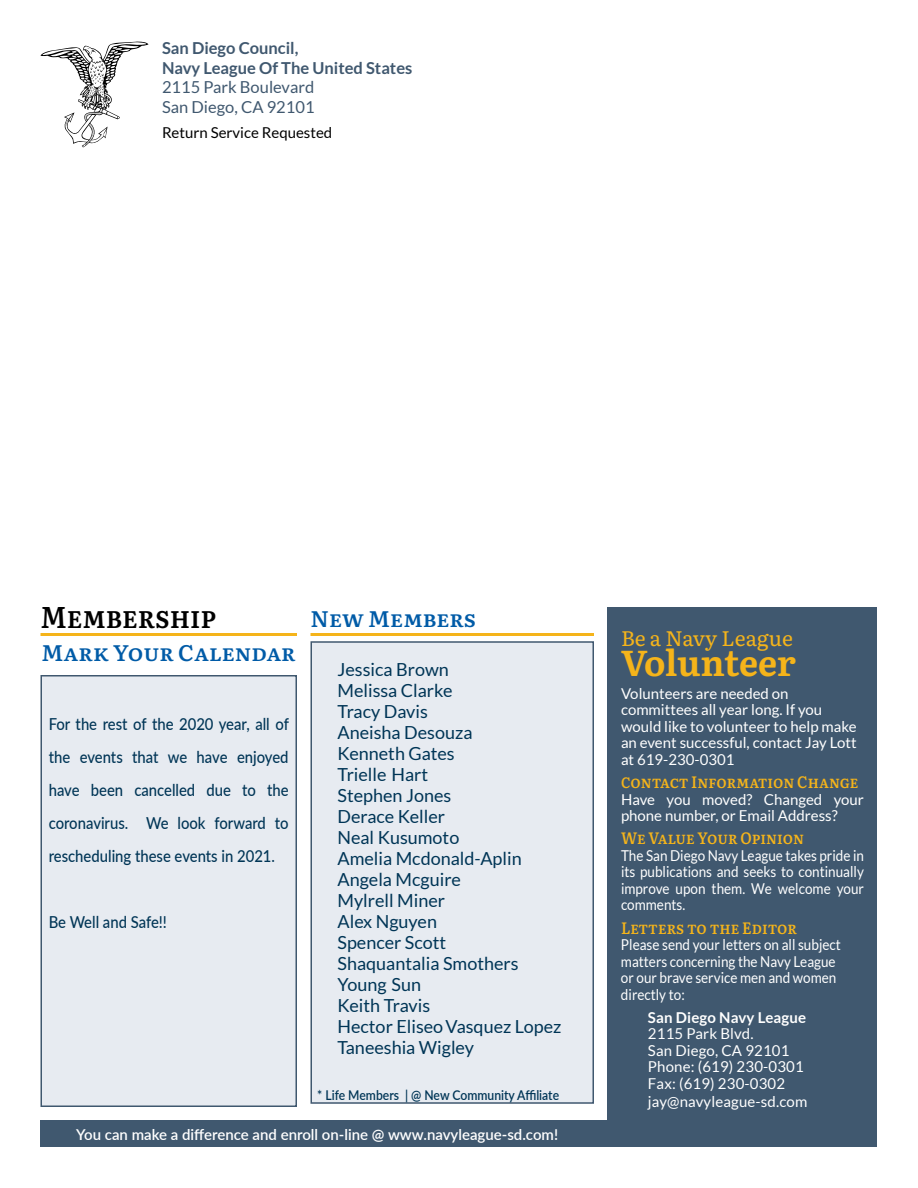
<style>
.page{position:relative;width:918px;height:1188px;background:#fff}
.page>*{position:absolute;margin:0;border:0;box-sizing:border-box;transform-origin:0 0}
.t1{font:700 36px "Literata";letter-spacing:-.005em;color:#f5b41a}
.t2{font:600 30px "Literata";color:#000;scale:.9 1}
.t3{font:600 22.5px "Literata";color:#005ba7}
.t4{font:21px "Literata";color:#f5b41a}
.t5{font:18px/21px "Lato";color:#003556}
.t6{font:500 16.5px/33px "Lato";color:#003556;text-align:justify;scale:.9 1}
.t7{font:600 16.5px "Literata";color:#f5b41a;scale:.9 1}
.t8{font:700 16.5px/19.8px "Lato";color:#40586f}
.t9{font:16.5px/19.8px "Lato";color:#40586f}
.t10{font:15px/16.5px "Lato";color:#fff}
.t11{font:15px/16.5px "Lato";color:#fff;text-align:justify;scale:.9 1}
.t12{font:600 15px "Lato";color:#fff}
.t13{font:15px "Lato";color:#000}
.t14{font:700 15px "Lato";letter-spacing:.01em;color:#fff}
.t15{font:600 13.5px "Lato";color:#003556;scale:.9 1}
.s1{font-size:15px}
</style>
<div class="page">
<div style="left:608px;top:608px;width:270px;height:512px;background:#40586f"></div>
<hr style="left:40px;top:633px;width:257px;height:3px;background:#f5b41a">
<div style="left:41px;top:676px;width:255px;height:430px;background:#e7ebf1"></div>
<div style="left:40px;top:675px;width:257px;height:432px;border:2px solid #40586f"></div>
<div style="left:310px;top:641px;width:284px;height:463px;background:#e7ebf1;border:2px solid #40586f"></div>
<div style="left:40px;top:1120px;width:838px;height:28px;background:#40586f"></div>
<hr style="left:310px;top:633px;width:284px;height:3px;background:#f5b41a">
<svg style="left:41px;top:42px;width:107px;height:105px"></svg>
<p class="t8" style="left:162px;top:38px;width:252px">San Diego Council,<br>Navy League Of The United States</p>
<p class="t9" style="left:162px;top:77px;width:154px">2115 Park Boulevard<br>San Diego, CA 92101</p>
<p class="t13" style="left:162px;top:124px;width:172px">Return Service Requested</p>
<h2 class="t2" style="left:40px;top:594px;width:197px">Membership</h2>
<h3 class="t3" style="left:41px;top:635px;width:256px">Mark Your Calendar</h3>
<p class="t6" style="left:49px;top:706px;width:268px">For the rest of the 2020 year, all of the events that we have enjoyed have been cancelled due to the coronavirus. We look forward to rescheduling these events in 2021.</p>
<p class="t6" style="left:49px;top:904px;width:133px">Be Well and Safe!!</p>
<h3 class="t3" style="left:310px;top:602px;width:167px">New Members</h3>
<p class="t5" style="left:338px;top:659px;width:226px">Jessica Brown<br>Melissa Clarke<br>Tracy Davis<br>Aneisha Desouza<br>Kenneth Gates<br>Trielle Hart<br>Stephen Jones<br>Derace Keller<br>Neal Kusumoto<br>Amelia Mcdonald-Aplin<br>Angela Mcguire<br>Mylrell Miner<br>Alex Nguyen<br>Spencer Scott<br>Shaquantalia Smothers<br>Young Sun<br>Keith Travis<br>Hector EliseoVasquez Lopez<br>Taneeshia Wigley</p>
<p class="t15" style="left:317px;top:1085px;width:270px">* Life Members | @ New Community Affiliate</p>
<p class="t12" style="left:76px;top:1124px;width:483px">You can make a difference and enroll on-line @ www.navyleague-sd.com!</p>
<h3 class="t4" style="left:621px;top:622px;width:174px">Be a Navy League</h3>
<h1 class="t1" style="left:621px;top:635px;width:177px">Volunteer</h1>
<p class="t10" style="left:621px;top:685px;width:237px">Volunteers are needed on committees all year long. If you would like to volunteer to help make an event successful, contact Jay Lott at 619-230-0301</p>
<p class="t7" style="left:621px;top:769px;width:265px"><span class="s1">C</span>ontact Information Change</p>
<p class="t10" style="left:621px;top:791px;width:245px">Have you moved? Changed your phone number, or Email Address?</p>
<p class="t7" style="left:621px;top:826px;width:205px">We Value Your Opinion</p>
<p class="t11" style="left:621px;top:847px;width:272px">The San Diego Navy League takes pride in its publications and seeks to continually improve upon them. We welcome your comments.</p>
<p class="t7" style="left:621px;top:915px;width:197px">Letters to the Editor</p>
<p class="t11" style="left:621px;top:936px;width:246px;text-align:left">Please send your letters on all subject matters concerning the Navy League or our brave service men and women directly to:</p>
<p class="t14" style="left:648px;top:1009px;width:160px">San Diego Navy League</p>
<p class="t10" style="left:648px;top:1026px;width:157px">2115 Park Blvd.<br>San Diego, CA 92101<br>Phone: (619) 230-0301<br>Fax: (619) 230-0302</p>
<p class="t10" style="left:648px;top:1093px;width:161px">jay@navyleague-sd.com</p>
</div>
